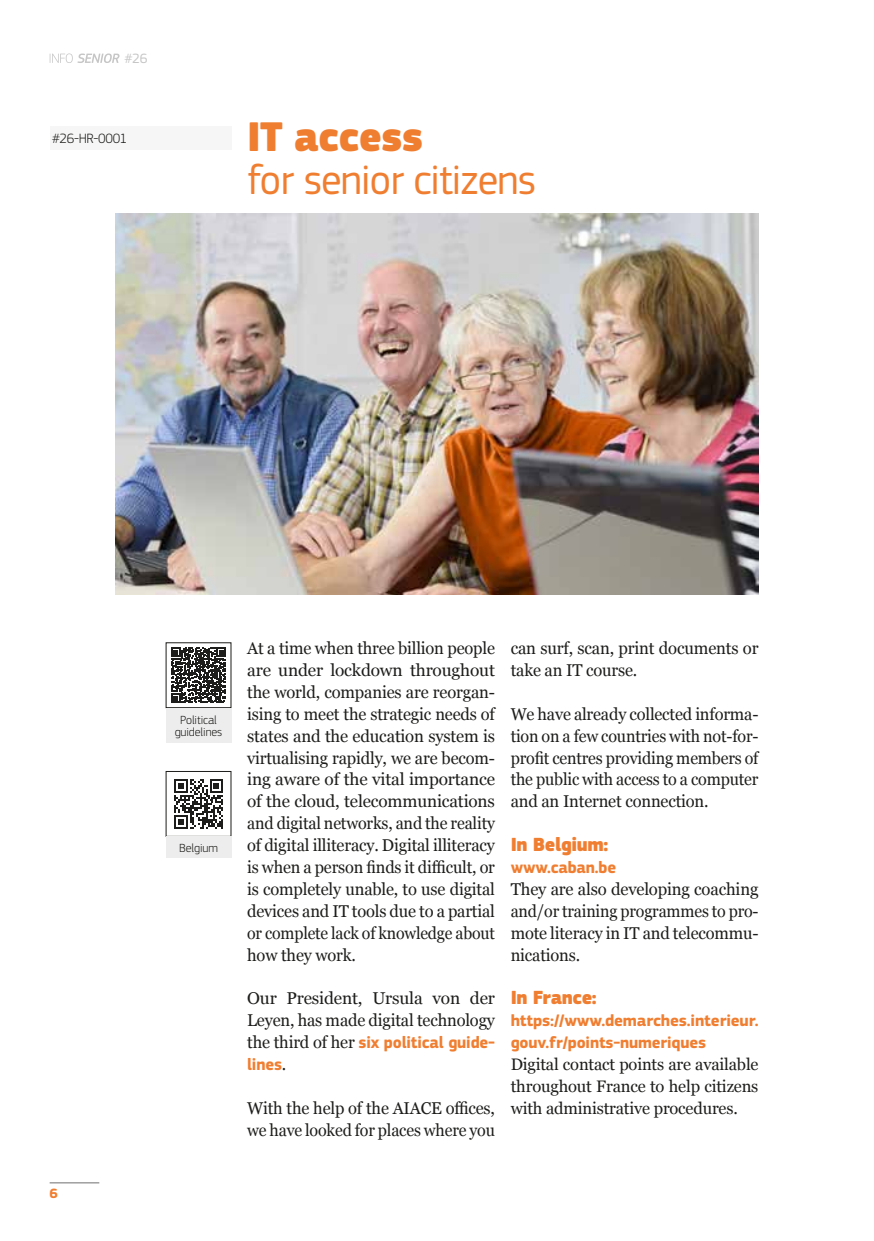
<style>
.page{position:relative;width:874px;height:1241px;background:#fff}
.page>*{position:absolute;margin:0;border:0;box-sizing:border-box;transform-origin:0 0}
.t1{font:43.05px "EC Square Sans Pro";letter-spacing:-.02em;color:#f07e31}
.t2{font:900 43.05px "EC Square Sans Pro Extra";letter-spacing:-.02em;color:#f07e31}
.t3{font:900 19.78px "EC Square Sans Pro Extra";letter-spacing:-.02em;color:#f07e31;scale:.96 1}
.t4{font:16.97px/21.9px "Georgia";letter-spacing:-.01em;color:#1d1d1b;text-align:justify;scale:.96 1}
.t5{font:16.97px/21.9px "Georgia";letter-spacing:-.01em;color:#1d1d1b}
.t6{font:700 16.97px/21.9px "EC Square Sans Pro";letter-spacing:-.01em;color:#f07e31;scale:.96 1}
.t7{font:16.62px/21.9px "Georgia";letter-spacing:-.01em;color:#1d1d1b;text-align:justify}
.t8{font:700 16.62px/21.9px "EC Square Sans Pro";letter-spacing:-.01em;color:#f07e31}
.t9{font:300 14px "EC Square Sans Pro";letter-spacing:-.02em;color:#1d1d1b}
.t10{font:14px "EC Square Sans Pro";color:#c6c6c6}
.t11{font:700 14px "EC Square Sans Pro";color:#f07e31}
.t12{font:300 12.25px/11.4px "EC Square Sans Pro";letter-spacing:-.01em;color:#1d1d1b;text-align:center}
.s1{font-family:"Georgia";font-weight:400;color:#1d1d1b}
</style>
<div class="page">
<div style="left:50px;top:126px;width:181px;height:24px;background:#f6f6f6"></div>
<hr style="left:50px;top:1182px;width:49px;height:1px;background:#706f6f">
<svg style="left:50px;top:53px;width:69px;height:10px"></svg>
<img style="left:115px;top:214px;width:643px;height:380px">
<svg style="left:171px;top:647px;width:55px;height:55px"></svg>
<div style="left:165px;top:708px;width:66px;height:34px;background:#ededed"></div>
<svg style="left:174px;top:779px;width:49px;height:49px"></svg>
<div style="left:165px;top:836px;width:66px;height:21px;background:#ededed"></div>
<p class="t10" style="left:124px;top:50px;width:25px">#26</p>
<p class="t9" style="left:52px;top:130px;width:77px">#26-HR-0001</p>
<h1 class="t2" style="left:247px;top:110px;width:178px">IT access</h1>
<h1 class="t1" style="left:247px;top:154px;width:290px">for senior citizens</h1>
<p class="t11" style="left:50px;top:1184px;width:10px">6</p>
<p class="t12" style="left:175px;top:714px;width:49px">Political guidelines</p>
<p class="t12" style="left:179px;top:842px;width:40px">Belgium</p>
<p class="t4" style="left:247px;top:636px;width:259px">At a time when three billion people are under lockdown throughout the world, companies are reorgan&shy;ising to meet the strategic needs of states and the education system is virtualising rapidly, we are becom&shy;ing aware of the vital importance of the cloud, telecommunications and digital networks, and the reality of digital illiteracy. Digital illiteracy is when a person finds it difficult, or is completely unable, to use digital devices and IT tools due to a partial or complete lack of knowledge about how they work.</p>
<p class="t5" style="left:247px;top:986px;width:249px">Our President, Ursula von der<br>Leyen, has made digital technology</p>
<p class="t6" style="left:247px;top:1031px;width:259px"><span class="s1">the third of her</span> six political guide&shy;lines<span class="s1">.</span></p>
<p class="t4" style="left:247px;top:1096px;width:259px">With the help of the AIACE offices, we have looked for places where you</p>
<p class="t5" style="left:510px;top:636px;width:249px">can surf, scan, print documents or take an IT course.</p>
<p class="t4" style="left:510px;top:702px;width:259px">We have already collected informa&shy;tion on a few countries with not-for&shy;profit centres providing members of the public with access to a computer and an Internet connection.</p>
<p class="t3" style="left:510px;top:832px;width:103px">In Belgium:</p>
<p class="t6" style="left:510px;top:856px;width:111px">www.caban.be</p>
<p class="t5" style="left:510px;top:877px;width:249px;text-align:justify">They are also developing coaching and/or training programmes to pro&shy;mote literacy in IT and telecommu&shy;nications.</p>
<p class="t3" style="left:510px;top:985px;width:91px">In France:</p>
<p class="t8" style="left:510px;top:1010px;width:249px">https://www.demarches.interieur. gouv.fr/points-numeriques</p>
<p class="t7" style="left:510px;top:1052px;width:249px">Digital contact points are available throughout France to help citizens with administrative procedures.</p>
</div>
